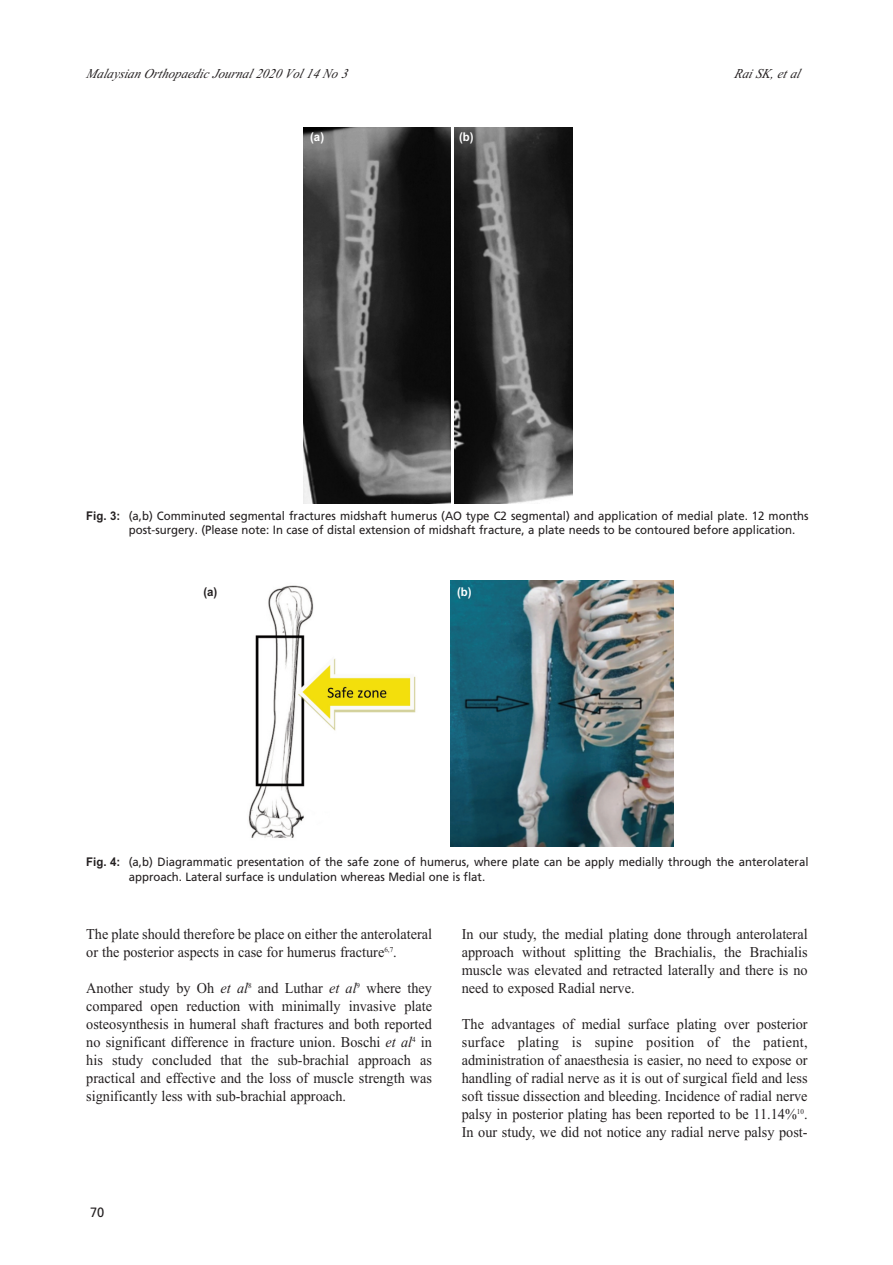
<style>
.page{position:relative;width:893px;height:1265px;background:#fff}
.page>*{position:absolute;margin:0;border:0;box-sizing:border-box;transform-origin:0 0}
.t1{font:15px/18px "Times New Roman";color:#231f20;text-align:justify;scale:.95 1}
.t2{font:italic 13.5px "Times New Roman";color:#231f20;scale:.95 1}
.t3{font:13.5px "Frutiger LT Std";color:#231f20;scale:.95 1}
.t4{font:12px/14.4px "Frutiger LT Std";color:#231f20;scale:.95 1}
.t5{font:700 12px "Arial";color:#fff;scale:.95 1}
.t6{font:700 12px "Arial";color:#231f20;scale:.95 1}
.s1{font-family:"Arial";font-weight:700}
.s2{font-style:italic}
</style>
<div class="page">
<img style="left:304px;top:127px;width:146px;height:376px">
<img style="left:455px;top:127px;width:117px;height:376px">
<img style="left:248px;top:585px;width:168px;height:253px">
<img style="left:450px;top:581px;width:224px;height:265px">
<p class="t2" style="left:86px;top:66px;width:280px">Malaysian Orthopaedic Journal 2020 Vol 14 No 3</p>
<p class="t2" style="left:734px;top:66px;width:75px">Rai SK, et al</p>
<p class="t5" style="left:310px;top:130px;width:16px">(a)</p>
<p class="t5" style="left:459px;top:130px;width:17px">(b)</p>
<p class="t4" style="left:129px;top:509px;width:717px;text-indent:-43px"><span class="s1">Fig. 3:</span> (a,b) Comminuted segmental fractures midshaft humerus (AO type C2 segmental) and application of medial plate. 12 months post-surgery. (Please note: In case of distal extension of midshaft fracture, a plate needs to be contoured before application.</p>
<p class="t6" style="left:203px;top:585px;width:16px">(a)</p>
<p class="t5" style="left:457px;top:585px;width:17px">(b)</p>
<p class="t4" style="left:129px;top:856px;width:717px;text-indent:-43px"><span class="s1">Fig. 4:</span> (a,b) Diagrammatic presentation of the safe zone of humerus, where plate can be apply medially through the anterolateral approach. Lateral surface is undulation whereas Medial one is flat.</p>
<p class="t1" style="left:86px;top:924px;width:365px">The plate should therefore be place on either the anterolateral or the posterior aspects in case for humerus fracture<sup>6,7</sup>.</p>
<p class="t1" style="left:86px;top:978px;width:365px">Another study by Oh <span class="s2">et al</span><sup>8</sup> and Luthar <span class="s2">et al</span><sup>9</sup> where they compared open reduction with minimally invasive plate osteosynthesis in humeral shaft fractures and both reported no significant difference in fracture union. Boschi <span class="s2">et al</span><sup>4</sup> in his study concluded that the sub-brachial approach as practical and effective and the loss of muscle strength was significantly less with sub-brachial approach.</p>
<p class="t3" style="left:90px;top:1207px;width:17px">70</p>
<p class="t1" style="left:462px;top:924px;width:365px">In our study, the medial plating done through anterolateral approach without splitting the Brachialis, the Brachialis muscle was elevated and retracted laterally and there is no need to exposed Radial nerve.</p>
<p class="t1" style="left:462px;top:1014px;width:365px">The advantages of medial surface plating over posterior surface plating is supine position of the patient, administration of anaesthesia is easier, no need to expose or handling of radial nerve as it is out of surgical field and less soft tissue dissection and bleeding. Incidence of radial nerve palsy in posterior plating has been reported to be 11.14%<sup>10</sup>.<br>In our study, we did not notice any radial nerve palsy post-</p>
</div>
